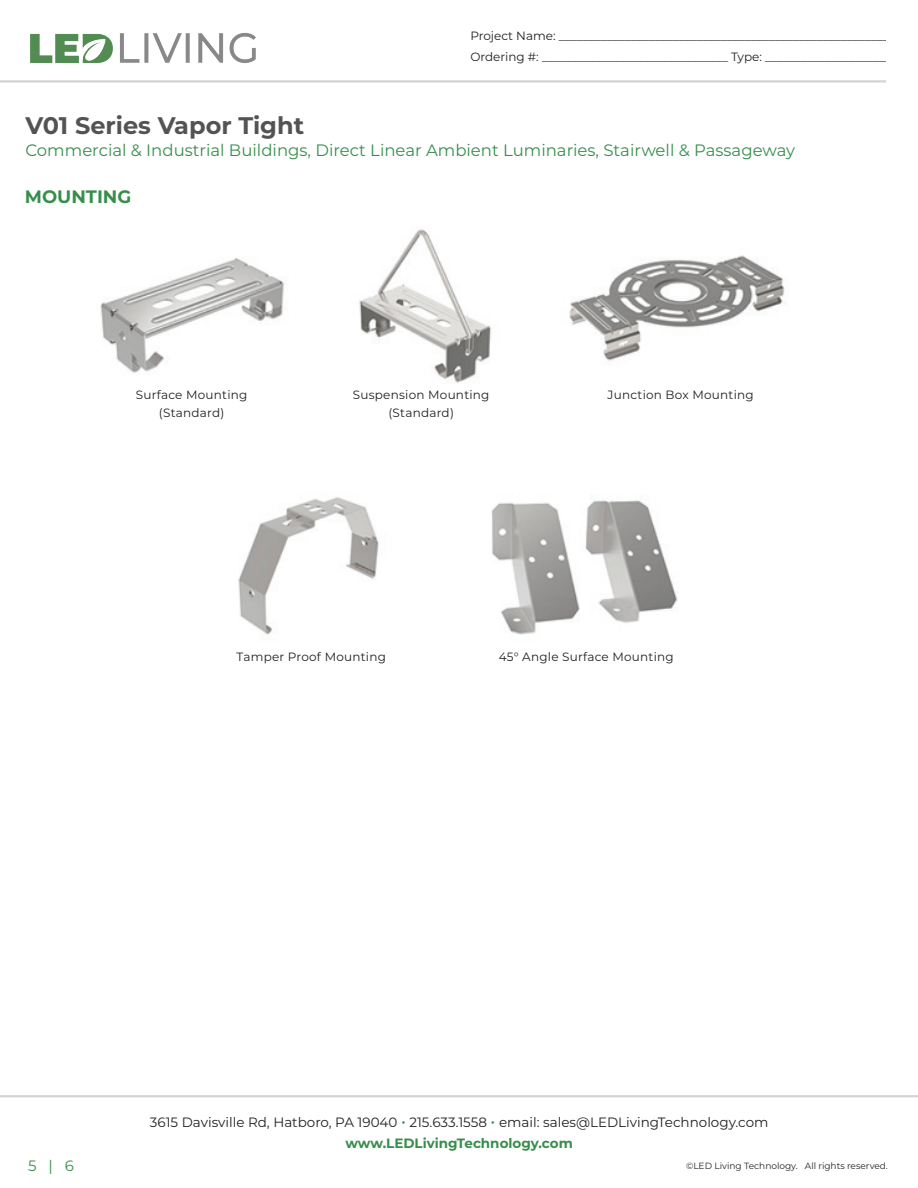
<style>
.page{position:relative;width:918px;height:1188px;background:#fff}
.page>*{position:absolute;margin:0;border:0;box-sizing:border-box;transform-origin:0 0}
.t1{font:700 24px "Montserrat";color:#535353}
.t2{font:700 18px "Montserrat";color:#378e4b}
.t3{font:16.5px "Montserrat";color:#378e4b}
.t4{font:15px "Montserrat";color:#378e4b}
.t5{font:13.5px/21.5px "Montserrat";color:#231f20;text-align:center}
.t6{font:12px/21px "Montserrat";color:#231f20}
.t7{font:12px/18px "Montserrat";letter-spacing:.02em;color:#231f20;text-align:center}
.t8{font:9px "Montserrat";color:#231f20}
.s1{font-size:16.5px;color:#378e4b}
.s2{font-weight:700;color:#378e4b}
</style>
<div class="page">
<hr style="left:0;top:1095px;width:918px;height:2px;background:#d1d2d4">
<hr style="left:0;top:80px;width:918px;height:2px;background:#d2d0d0">
<img style="left:30px;top:33px;width:226px;height:30px">
<div style="left:886px;top:29px;width:32px;height:332px;background:#fff"></div>
<img style="left:100px;top:257px;width:184px;height:116px">
<img style="left:359px;top:229px;width:133px;height:154px">
<img style="left:569px;top:255px;width:216px;height:106px">
<img style="left:238px;top:497px;width:141px;height:138px">
<img style="left:491px;top:500px;width:187px;height:135px">
<p class="t6" style="left:470px;top:25px;width:422px">Project Name: _______________________________________________________<br>Ordering #: _______________________________ Type: _____________________</p>
<h1 class="t1" style="left:25px;top:108px;width:280px">V01 Series Vapor Tight</h1>
<h3 class="t3" style="left:25px;top:139px;width:771px">Commercial &amp; Industrial Buildings, Direct Linear Ambient Luminaries, Stairwell &amp; Passageway</h3>
<h2 class="t2" style="left:25px;top:183px;width:108px">MOUNTING</h2>
<p class="t7" style="left:136px;top:386px;width:113px">Surface Mounting (Standard)</p>
<p class="t7" style="left:353px;top:386px;width:138px">Suspension Mounting (Standard)</p>
<p class="t7" style="left:608px;top:386px;width:148px">Junction Box Mounting</p>
<p class="t7" style="left:237px;top:647px;width:151px">Tamper Proof Mounting</p>
<p class="t7" style="left:499px;top:647px;width:177px">45° Angle Surface Mounting</p>
<p class="t4" style="left:28px;top:1155px;width:47px">5 | 6</p>
<p class="t5" style="left:150px;top:1111px;width:620px">3615 Davisville Rd, Hatboro, PA 19040 <span class="s1">•</span> 215.633.1558 <span class="s1">•</span> email: sales@LEDLivingTechnology.com <span class="s2">www.LEDLivingTechnology.com</span></p>
<p class="t8" style="left:686px;top:1160px;width:203px">©LED Living Technology. All rights reserved.</p>
</div>
